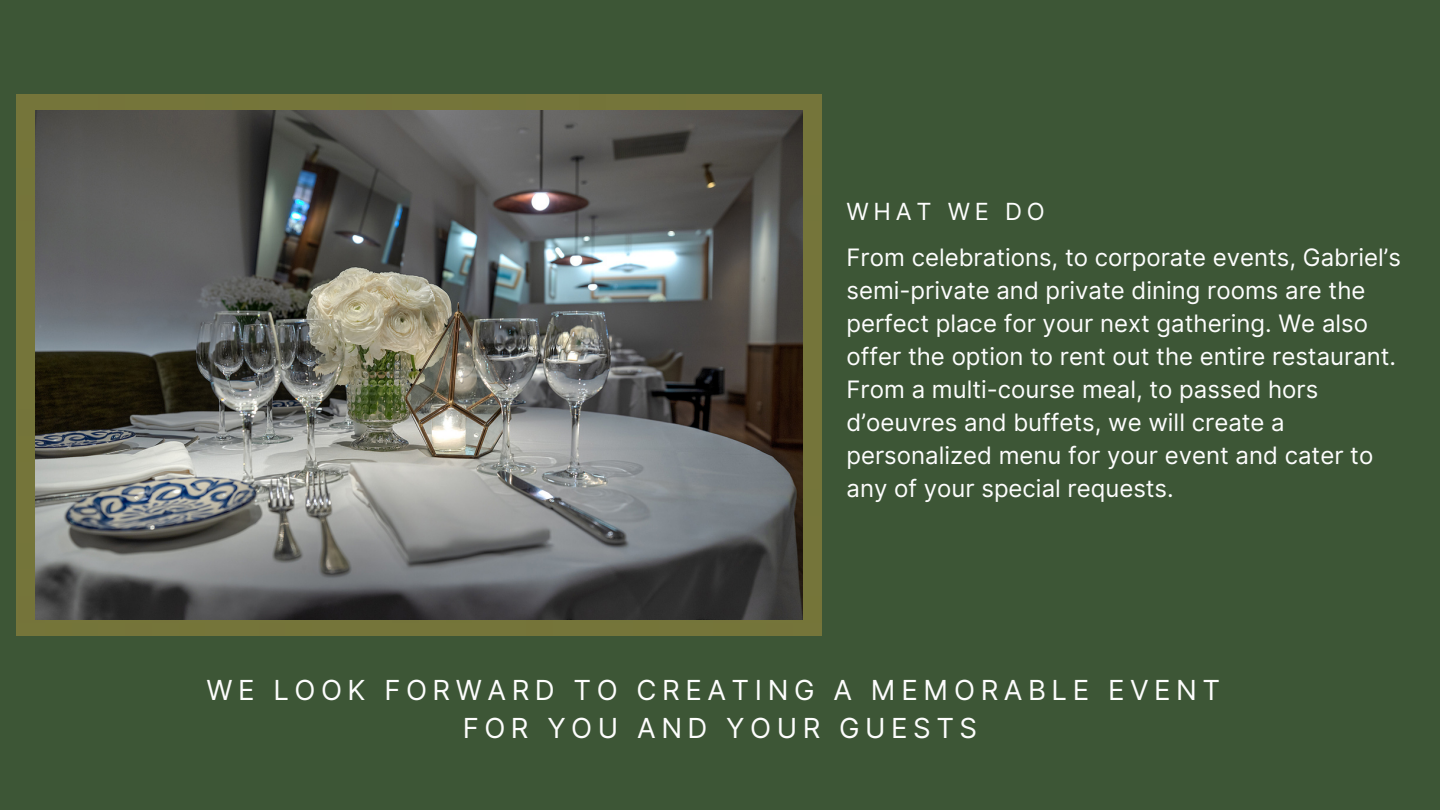
<style>
.page{position:relative;width:1440px;height:810px;background:#3d5636}
.page>*{position:absolute;margin:0;border:0;box-sizing:border-box;transform-origin:0 0}
.t1{font:27.6px "Inter";letter-spacing:.2em;color:#fdfdfd}
.t2{font:24px/33px "Inter";color:#fdfdfd}
.t3{font:23.6px "Inter";letter-spacing:.2em;color:#fdfdfd}
</style>
<div class="page">
<div style="left:16px;top:94px;width:806px;height:542px;background:#75753a"></div>
<img style="left:36px;top:110px;width:766px;height:510px">
<p class="t3" style="left:847px;top:197px;width:200px">WHAT WE DO</p>
<p class="t2" style="left:847px;top:241px;width:556px">From celebrations, to corporate events, Gabriel’s semi-private and private dining rooms are the perfect place for your next gathering. We also offer the option to rent out the entire restaurant.<br>From a multi-course meal, to passed hors d’oeuvres and buffets, we will create a personalized menu for your event and cater to any of your special requests.</p>
<p class="t1" style="left:206px;top:673px;width:1015px">WE LOOK FORWARD TO CREATING A MEMORABLE EVENT</p>
<p class="t1" style="left:463px;top:711px;width:516px">FOR YOU AND YOUR GUESTS</p>
</div>
